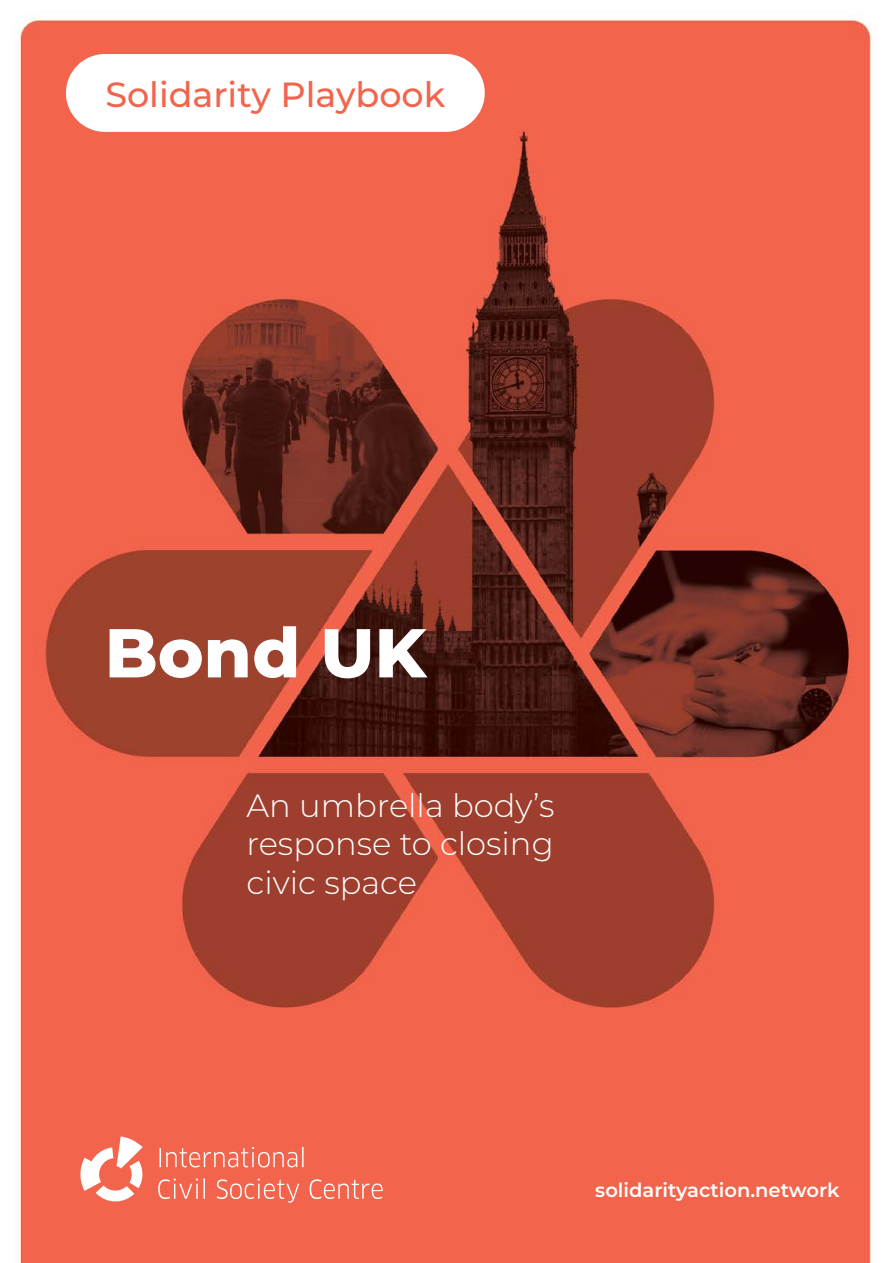
<style>
.page{position:relative;width:893px;height:1263px;background:#fff}
.page>*{position:absolute;margin:0;border:0;box-sizing:border-box;transform-origin:0 0}
.t1{font:800 68.85px "Montserrat";color:#fff}
.t2{font:500 34.95px "Montserrat";color:#f2654c}
.t3{font:300 32.25px/38.7px "Montserrat";color:#fff;text-align:justify}
.t4{font:600 19.5px "Montserrat";color:#fff}
</style>
<div class="page">
<img style="left:18px;top:13px;width:855px;height:1250px">
<div style="left:129px;top:1161px;width:16px;height:27px;background:#f2644c;border-radius:6px"></div>
<svg style="left:78px;top:1136px;width:65px;height:68px"></svg>
<svg style="left:158px;top:1178px;width:225px;height:25px;background:#f37965"></svg>
<svg style="left:159px;top:1147px;width:145px;height:20px;background:#f4826e"></svg>
<div style="left:66px;top:54px;width:419px;height:78px;background:#fff;border-radius:39px"></div>
<p class="t2" style="left:105px;top:71px;width:341px">Solidarity Playbook</p>
<h1 class="t1" style="left:105px;top:602px;width:323px">Bond UK</h1>
<p class="t3" style="left:246px;top:785px;width:310px">An umbrella body’s response to closing civic space</p>
<p class="t4" style="left:595px;top:1176px;width:246px">solidarityaction.network</p>
</div>
